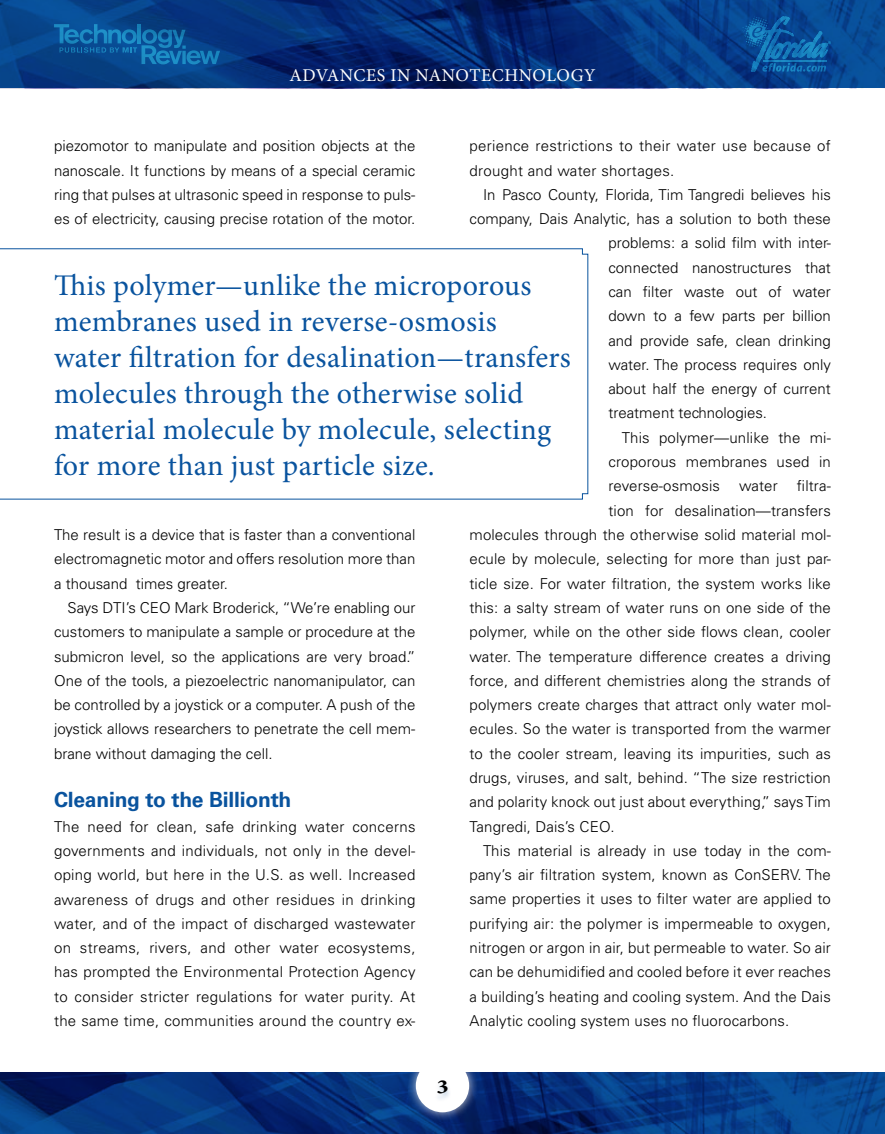
<style>
.page{position:relative;width:885px;height:1134px;background:#fff}
.page>*{position:absolute;margin:0;border:0;box-sizing:border-box;transform-origin:0 0}
.t1{font:30px/36px "Minion Pro";letter-spacing:.005em;color:#09539e}
.t2{font:700 21px "Univers LT Std";letter-spacing:-.01em;color:#09539e}
.t3{font:700 21px "Minion Pro";color:#000;scale:1.25 1}
.t4{font:18px "Minion Pro";letter-spacing:.03em;color:#fff}
.t5{font:300 15px/24.3px "Univers LT Std";letter-spacing:.01em;color:#000;text-align:justify}
</style>
<div class="page">
<svg style="left:0;top:0;width:884px;height:88px;background:#05347d"></svg>
<svg style="left:0;top:1072px;width:884px;height:62px;background:#05347c"></svg>
<div style="left:406px;top:1049px;width:72px;height:72px;background:#fff;opacity:.75"></div>
<div style="left:416px;top:1059px;width:53px;height:53px;background:#fff;border-radius:50%"></div>
<div style="left:433px;top:1080px;width:18px;height:21px;background:#004a8f;opacity:.25"></div>
<svg style="left:742px;top:17px;width:88px;height:55px;background:#0d599f"></svg>
<svg style="left:54px;top:24px;width:166px;height:40px;background:#0d599b"></svg>
<svg style="left:0;top:248px;width:588px;height:252px"></svg>
<p class="t4" style="left:289px;top:64px;width:307px">advances in nanotechnology</p>
<p class="t5" style="left:469px;top:134px;width:363px">perience restrictions to their water use because of drought and water shortages.</p>
<p class="t5" style="left:483px;top:182px;width:349px">In Pasco County, Florida, Tim Tangredi believes his</p>
<p class="t5" style="left:469px;top:207px;width:363px">company, Dais Analytic, has a solution to both these</p>
<p class="t5" style="left:608px;top:231px;width:224px">problems: a solid film with inter-</p>
<p class="t5" style="left:608px;top:255px;width:224px">connected nanostructures that</p>
<p class="t5" style="left:608px;top:280px;width:224px">can filter waste out of water</p>
<p class="t5" style="left:608px;top:304px;width:224px">down to a few parts per billion</p>
<p class="t5" style="left:608px;top:328px;width:224px">and provide safe, clean drinking</p>
<p class="t5" style="left:608px;top:352px;width:224px">water. The process requires only</p>
<p class="t5" style="left:608px;top:377px;width:224px">about half the energy of current</p>
<p class="t5" style="left:608px;top:401px;width:160px">treatment technologies.</p>
<p class="t5" style="left:622px;top:425px;width:210px">This polymer—unlike the mi-</p>
<p class="t5" style="left:608px;top:450px;width:224px">croporous membranes used in</p>
<p class="t5" style="left:608px;top:474px;width:113px">reverse-osmosis</p>
<p class="t5" style="left:739px;top:474px;width:40px">water</p>
<p class="t5" style="left:796px;top:474px;width:36px">filtra-</p>
<p class="t5" style="left:608px;top:498px;width:224px">tion for desalination—transfers</p>
<p class="t5" style="left:469px;top:523px;width:363px">molecules through the otherwise solid material mol-</p>
<p class="t5" style="left:469px;top:547px;width:363px">ecule by molecule, selecting for more than just par-</p>
<p class="t5" style="left:469px;top:571px;width:363px">ticle size. For water filtration, the system works like</p>
<p class="t5" style="left:469px;top:595px;width:363px">this: a salty stream of water runs on one side of the</p>
<p class="t5" style="left:469px;top:620px;width:363px">polymer, while on the other side flows clean, cooler</p>
<p class="t5" style="left:469px;top:644px;width:363px">water. The temperature difference creates a driving</p>
<p class="t5" style="left:469px;top:668px;width:363px">force, and different chemistries along the strands of</p>
<p class="t5" style="left:469px;top:693px;width:363px">polymers create charges that attract only water mol-</p>
<p class="t5" style="left:469px;top:717px;width:363px">ecules. So the water is transported from the warmer</p>
<p class="t5" style="left:469px;top:741px;width:363px">to the cooler stream, leaving its impurities, such as</p>
<p class="t5" style="left:469px;top:766px;width:363px">drugs, viruses, and salt, behind. “The size restriction</p>
<p class="t5" style="left:469px;top:790px;width:363px">and polarity knock out just about everything,” says Tim</p>
<p class="t5" style="left:469px;top:814px;width:147px">Tangredi, Dais’s CEO.</p>
<p class="t5" style="left:483px;top:838px;width:349px">This material is already in use today in the com-</p>
<p class="t5" style="left:469px;top:863px;width:363px">pany’s air filtration system, known as ConSERV. The</p>
<p class="t5" style="left:469px;top:887px;width:363px">same properties it uses to filter water are applied to</p>
<p class="t5" style="left:469px;top:911px;width:363px">purifying air: the polymer is impermeable to oxygen,</p>
<p class="t5" style="left:469px;top:936px;width:363px">nitrogen or argon in air, but permeable to water. So air</p>
<p class="t5" style="left:469px;top:960px;width:363px">can be dehumidified and cooled before it ever reaches</p>
<p class="t5" style="left:469px;top:984px;width:363px">a building’s heating and cooling system. And the Dais</p>
<p class="t5" style="left:469px;top:1009px;width:321px">Analytic cooling system uses no fluorocarbons.</p>
<p class="t5" style="left:54px;top:134px;width:363px">piezomotor to manipulate and position objects at the nanoscale. It functions by means of a special ceramic ring that pulses at ultrasonic speed in response to puls&shy;es of electricity, causing precise rotation of the motor.</p>
<h1 class="t1" style="left:54px;top:268px;width:518px">This polymer—unlike the microporous membranes used in reverse-osmosis water filtration for desalination—transfers molecules through the otherwise solid material molecule by molecule, selecting for more than just particle size.</h1>
<p class="t5" style="left:54px;top:523px;width:363px">The result is a device that is faster than a conventional electromagnetic motor and offers resolution more than a thousand times greater.</p>
<p class="t5" style="left:54px;top:595px;width:363px;text-indent:14px">Says DTI’s CEO Mark Broderick, “We’re enabling our customers to manipulate a sample or procedure at the submicron level, so the applications are very broad.” One of the tools, a piezoelectric nanomanipulator, can be controlled by a joystick or a computer. A push of the joystick allows researchers to penetrate the cell mem&shy;brane without damaging the cell.</p>
<h2 class="t2" style="left:54px;top:788px;width:239px">Cleaning to the Billionth</h2>
<p class="t5" style="left:54px;top:814px;width:363px">The need for clean, safe drinking water concerns governments and individuals, not only in the devel&shy;oping world, but here in the U.S. as well. Increased awareness of drugs and other residues in drinking water, and of the impact of discharged wastewater on streams, rivers, and other water ecosystems, has prompted the Environmental Protection Agency to consider stricter regulations for water purity. At the same time, communities around the country ex-</p>
<h2 class="t3" style="left:436px;top:1069px;width:12px">3</h2>
</div>
